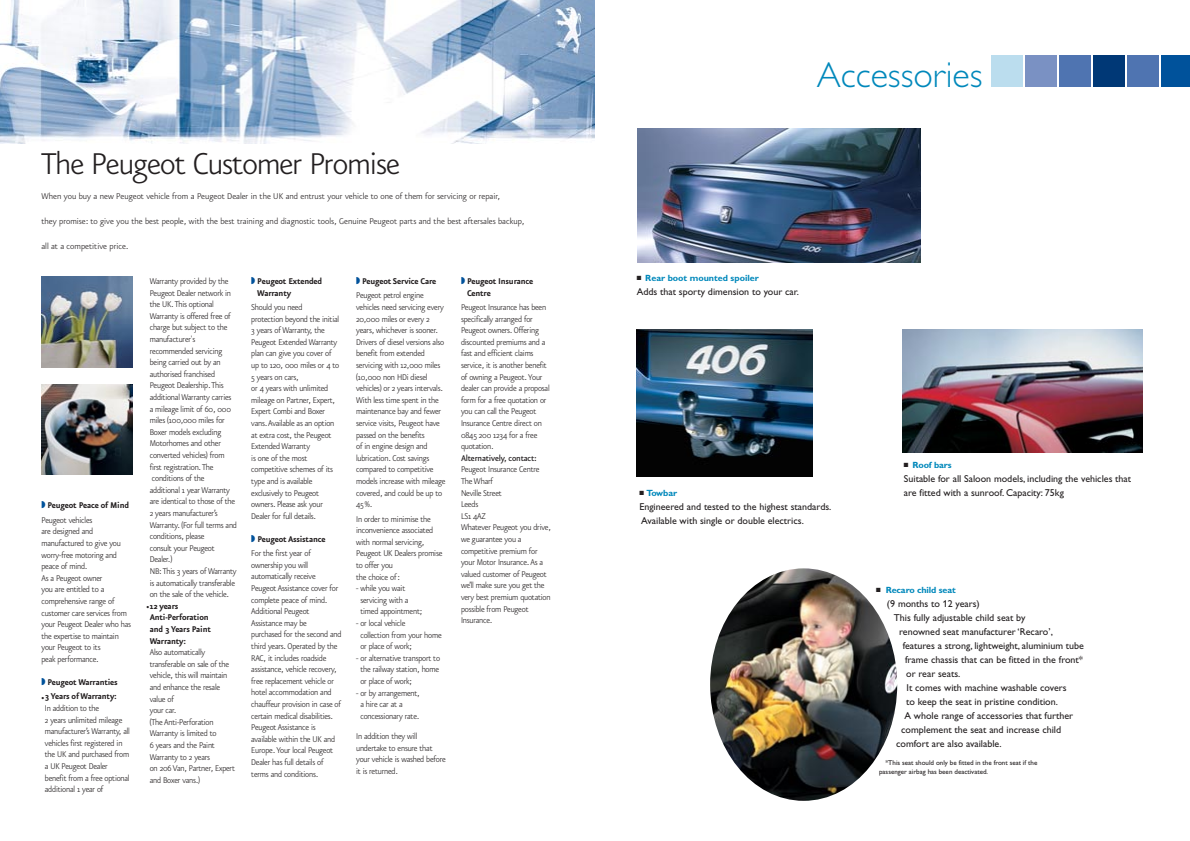
<style>
.page{position:relative;width:1190px;height:841px;background:#fff}
.page>*{position:absolute;margin:0;border:0;box-sizing:border-box;transform-origin:0 0}
.t1{font:300 36px "Eureka Sans";letter-spacing:-.025em;color:#231f20}
.t2{font:300 36px "Gill Alt One";color:#08b}
.t3{font:300 10px/11.6px "Eureka Sans";letter-spacing:-.02em;color:#231f20;scale:.95 1}
.t4{font:10px/14px "Gill Alt One";color:#231f20}
.t5{font:300 10px "Eureka Sans";color:#231f20}
.t6{font:700 10px/11.6px "Eureka Sans";letter-spacing:-.02em;color:#231f20;scale:.95 1}
.t7{font:500 10px "Eureka Sans";letter-spacing:-.02em;color:#231f20;scale:.95 1}
.t8{font:700 9px "Gill Alt One";letter-spacing:-.01em;color:#08b}
.t9{font:7px/9px "Gill Alt One";color:#231f20}
.s1{color:#00529b}
.s2{font-weight:300}
.s3{font-weight:700}
.s4{color:#231f20}
</style>
<div class="page">
<div style="left:1161px;top:56px;width:29px;height:31px;background:#00529b"></div>
<div style="left:1127px;top:56px;width:31px;height:31px;background:#4f74b1"></div>
<div style="left:1093px;top:56px;width:31px;height:31px;background:#003876"></div>
<div style="left:1059px;top:56px;width:31px;height:31px;background:#4f74b1"></div>
<div style="left:1025px;top:56px;width:31px;height:31px;background:#7a91c3"></div>
<div style="left:991px;top:56px;width:31px;height:31px;background:#bde"></div>
<img style="left:902px;top:329px;width:240px;height:123px">
<img style="left:637px;top:329px;width:176px;height:148px">
<img style="left:637px;top:128px;width:284px;height:135px">
<img style="left:710px;top:568px;width:187px;height:233px;border-radius:50%">
<img style="left:42px;top:276px;width:90px;height:91px">
<img style="left:42px;top:384px;width:90px;height:91px">
<img style="left:0;top:0;width:594px;height:144px">
<h1 class="t1" style="left:42px;top:150px;width:360px">The Peugeot Customer Promise</h1>
<p class="t5" style="left:42px;top:192px;width:460px">When you buy a new Peugeot vehicle from a Peugeot Dealer in the UK and entrust your vehicle to one of them for servicing or repair,</p>
<p class="t5" style="left:42px;top:217px;width:485px">they promise: to give you the best people, with the best training and diagnostic tools, Genuine Peugeot parts and the best aftersales backup,</p>
<p class="t5" style="left:42px;top:242px;width:89px">all at a competitive price.</p>
<p class="t6" style="left:42px;top:499px;width:94px;line-height:14.4px"><span class="s1">◗</span> Peugeot Peace of Mind<br><span class="s2">Peugeot vehicles</span></p>
<p class="t3" style="left:42px;top:527px;width:96px">are designed and manufactured to give you worry-free motoring and peace of mind.<br>As a Peugeot owner<br>you are entitled to a comprehensive range of customer care services from your Peugeot Dealer who has the expertise to maintain your Peugeot to its<br>peak performance.</p>
<p class="t6" style="left:42px;top:677px;width:82px"><span class="s1">◗</span> Peugeot Warranties</p>
<p class="t6" style="left:42px;top:691px;width:81px">•3 Years of Warranty:</p>
<p class="t3" style="left:45px;top:703px;width:91px">In addition to the<br>2 years unlimited mileage manufacturer’s Warranty, all vehicles first registered in the UK and purchased from a UK Peugeot Dealer benefit from a free optional additional 1 year of</p>
<p class="t3" style="left:150px;top:276px;width:93px">Warranty provided by the<br>Peugeot Dealer network in the UK.This optional<br>Warranty is offered free of charge but subject to the manufacturer's recommended servicing being carried out by an authorised franchised<br>Peugeot Dealership.This additional Warranty carries a mileage limit of 60, 000 miles (100,000 miles for<br>Boxer models excluding<br>Motorhomes and other converted vehicles) from first registration.The conditions of the<br>additional 1 year Warranty are identical to those of the<br>2 years manufacturer’s<br>Warranty. (For full terms and conditions, please<br>consult your Peugeot<br>Dealer.)<br>NB:This 3 years of Warranty is automatically transferable on the sale of the vehicle.</p>
<p class="t6" style="left:150px;top:601px;width:66px;text-indent:-3px">•12 years<br>Anti-Perforation and 3 Years Paint<br>Warranty:</p>
<p class="t3" style="left:150px;top:647px;width:91px">Also automatically transferable on sale of the vehicle, this will maintain and enhance the resale value of<br>your car.<br>(The Anti-Perforation<br>Warranty is limited to<br>6 years and the Paint<br>Warranty to 2 years<br>on 206 Van, Partner, Expert and Boxer vans.)</p>
<p class="t6" style="left:257px;top:276px;width:70px;text-indent:-6px"><span class="s1">◗</span> Peugeot Extended<br>Warranty</p>
<p class="t3" style="left:251px;top:302px;width:94px">Should you need<br>protection beyond the initial<br>3 years of Warranty, the<br>Peugeot Extended Warranty plan can give you cover of up to 120, 000 miles or 4 to<br>5 years on cars,<br>or 4 years with unlimited mileage on Partner, Expert,<br>Expert Combi and Boxer vans.Available as an option at extra cost, the Peugeot<br>Extended Warranty<br>is one of the most competitive schemes of its type and is available exclusively to Peugeot owners. Please ask your<br>Dealer for full details.</p>
<p class="t6" style="left:251px;top:532px;width:80px;line-height:14.4px"><span class="s1">◗</span> Peugeot Assistance<br><span class="s2">For the first year of</span></p>
<p class="t3" style="left:251px;top:560px;width:97px">ownership you will automatically receive<br>Peugeot Assistance cover for complete peace of mind.<br>Additional Peugeot<br>Assistance may be<br>purchased for the second and third years. Operated by the<br>RAC, it includes roadside assistance, vehicle recovery, free replacement vehicle or hotel accommodation and chauffeur provision in case of certain medical disabilities.<br>Peugeot Assistance is available within the UK and<br>Europe. Your local Peugeot<br>Dealer has full details of terms and conditions.</p>
<p class="t3" style="left:356px;top:275px;width:86px;line-height:14.4px"><span class="s1">◗</span> <span class="s3">Peugeot Service Care<br></span>Peugeot petrol engine</p>
<p class="t3" style="left:356px;top:302px;width:96px">vehicles need servicing every<br>20,000 miles or every 2 years, whichever is sooner.<br>Drivers of diesel versions also benefit from extended servicing with 12,000 miles (10,000 non HDi diesel vehicles) or 2 years intervals.<br>With less time spent in the maintenance bay and fewer service visits, Peugeot have passed on the benefits<br>of in engine design and lubrication. Cost savings compared to competitive models increase with mileage covered, and could be up to<br>45%.</p>
<p class="t3" style="left:356px;top:514px;width:92px">In order to minimise the inconvenience associated with normal servicing,<br>Peugeot UK Dealers promise to offer you<br>the choice of:</p>
<p class="t3" style="left:360px;top:583px;width:67px;text-indent:-4px">- while you wait servicing with a timed appointment;</p>
<p class="t3" style="left:360px;top:618px;width:87px;text-indent:-4px">- or local vehicle<br>collection from your home or place of work;</p>
<p class="t3" style="left:360px;top:653px;width:85px;text-align:justify;text-indent:-4px">- or alternative transport to the railway station, home or place of work;</p>
<p class="t3" style="left:360px;top:688px;width:64px;text-indent:-4px">- or by arrangement, a hire car at a concessionary rate.</p>
<p class="t3" style="left:356px;top:731px;width:96px">In addition they will undertake to ensure that your vehicle is washed before it is returned.</p>
<p class="t6" style="left:467px;top:276px;width:71px;text-indent:-6px"><span class="s1">◗</span> Peugeot Insurance<br>Centre</p>
<p class="t3" style="left:461px;top:302px;width:95px">Peugeot Insurance has been specifically arranged for<br>Peugeot owners. Offering discounted premiums and a fast and efficient claims service, it is another benefit of owning a Peugeot. Your dealer can provide a proposal form for a free quotation or you can call the Peugeot<br>Insurance Centre direct on<br>0845 200 1234 for a free quotation.</p>
<p class="t7" style="left:461px;top:454px;width:81px">Alternatively, contact:</p>
<p class="t3" style="left:461px;top:465px;width:96px">Peugeot Insurance Centre<br>The Wharf<br>Neville Street<br>Leeds<br>LS1 4AZ<br>Whatever Peugeot you drive, we guarantee you a competitive premium for your Motor Insurance.As a valued customer of Peugeot we’ll make sure you get the very best premium quotation possible from Peugeot<br>Insurance.</p>
<h1 class="t2" style="left:817px;top:61px;width:167px">Accessories</h1>
<p class="t8" style="left:637px;top:275px;width:124px"><span class="s4">■</span> Rear boot mounted spoiler</p>
<p class="t4" style="left:637px;top:286px;width:164px">Adds that sporty dimension to your car.</p>
<p class="t8" style="left:904px;top:462px;width:49px"><span class="s4">■</span> Roof bars</p>
<p class="t4" style="left:904px;top:473px;width:229px">Suitable for all Saloon models, including the vehicles that</p>
<p class="t8" style="left:639px;top:490px;width:39px"><span class="s4">■</span> Towbar</p>
<p class="t4" style="left:904px;top:487px;width:162px">are fitted with a sunroof. Capacity: 75kg</p>
<p class="t4" style="left:639px;top:501px;width:194px">Engineered and tested to the highest standards.<br>Available with single or double electrics.</p>
<p class="t8" style="left:876px;top:587px;width:81px"><span class="s4">■</span> Recaro child seat</p>
<p class="t4" style="left:887px;top:598px;width:94px">(9 months to 12 years)</p>
<p class="t4" style="left:894px;top:612px;width:133px">This fully adjustable child seat by</p>
<p class="t4" style="left:899px;top:626px;width:155px">renowned seat manufacturer ‘Recaro’,</p>
<p class="t4" style="left:903px;top:640px;width:183px">features a strong, lightweight, aluminium tube</p>
<p class="t4" style="left:905px;top:654px;width:180px">frame chassis that can be fitted in the front*</p>
<p class="t4" style="left:906px;top:668px;width:56px">or rear seats.</p>
<p class="t4" style="left:907px;top:682px;width:162px">It comes with machine washable covers</p>
<p class="t4" style="left:906px;top:696px;width:153px">to keep the seat in pristine condition.</p>
<p class="t4" style="left:904px;top:710px;width:170px">A whole range of accessories that further</p>
<p class="t4" style="left:901px;top:724px;width:161px">complement the seat and increase child</p>
<p class="t4" style="left:896px;top:738px;width:107px">comfort are also available.</p>
<p class="t9" style="left:879px;top:758px;width:160px;text-indent:6px">*This seat should only be fitted in the front seat if the passenger airbag has been deactivated.</p>
</div>
